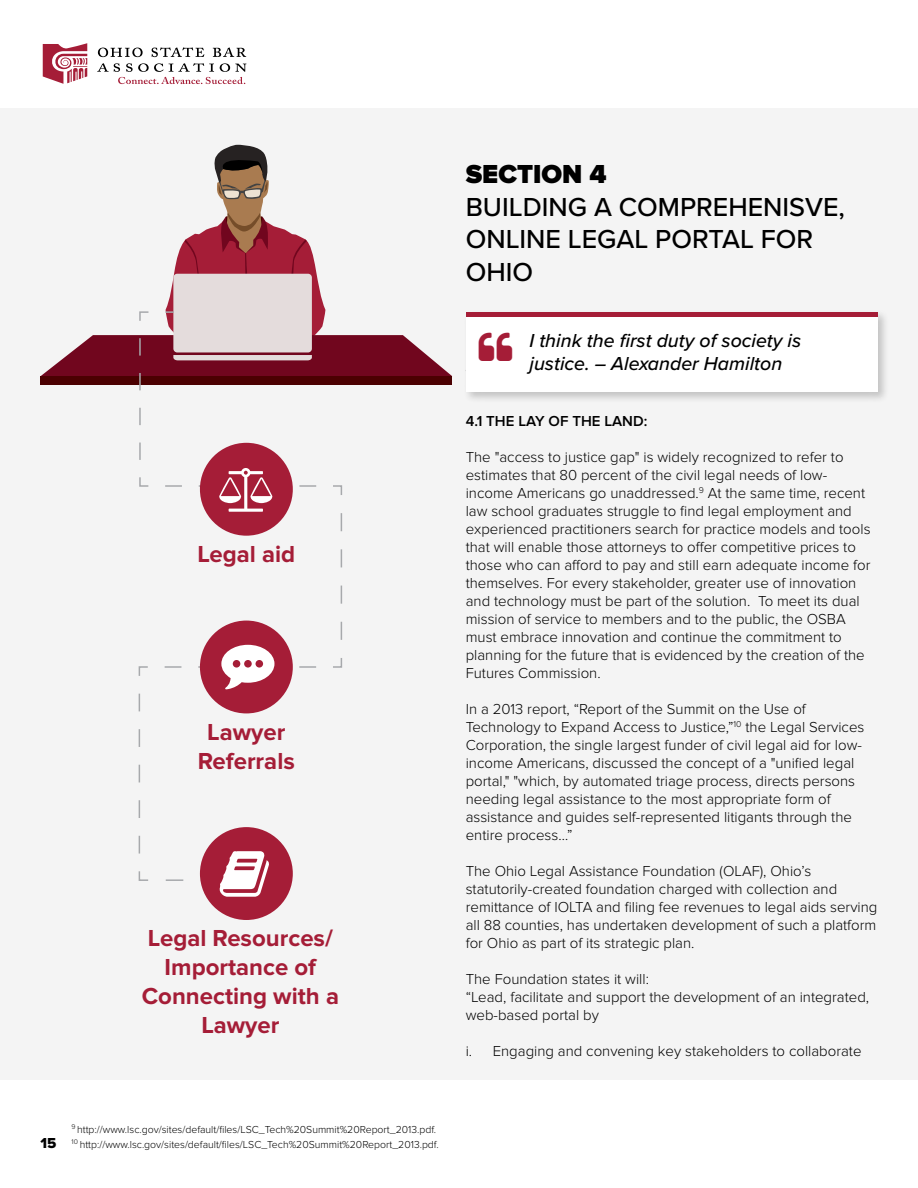
<style>
.page{position:relative;width:918px;height:1188px;background:#fff}
.page>*{position:absolute;margin:0;border:0;box-sizing:border-box;transform-origin:0 0}
.t1{font:500 27px/32.4px "Proxima Nova";color:#000}
.t2{font:900 27px "Proxima Nova";color:#000}
.t3{font:700 24px/28.8px "Proxima Nova";color:#a51d37;text-align:center}
.t4{font:italic 500 19.5px/23.4px "Proxima Nova";color:#000}
.t5{font:300 15px/18px "Proxima Nova";color:#000}
.t6{font:600 15px "Proxima Nova";color:#000}
.t7{font:15px "Proxima Nova Extrabld";color:#000}
.t8{font:300 10.5px/14.4px "Proxima Nova";color:#000}
</style>
<div class="page">
<div style="left:0;top:108px;width:918px;height:972px;background:#f4f4f4"></div>
<svg style="left:42px;top:43px;width:46px;height:41px"></svg>
<svg style="left:98px;top:48px;width:45px;height:9px"></svg>
<svg style="left:152px;top:47px;width:52px;height:10px"></svg>
<svg style="left:213px;top:47px;width:33px;height:10px"></svg>
<svg style="left:97px;top:63px;width:149px;height:21px"></svg>
<div style="left:464px;top:310px;width:426px;height:93px;background:#000;opacity:.2"></div>
<div style="left:466px;top:312px;width:412px;height:6px;background:#a51d37"></div>
<div style="left:466px;top:318px;width:412px;height:74px;background:#fff"></div>
<div style="left:200px;top:827px;width:93px;height:93px;background:#a51d37;border-radius:50%"></div>
<svg style="left:40px;top:145px;width:412px;height:752px"></svg>
<h2 class="t3" style="left:197px;top:540px;width:100px">Legal aid</h2>
<h2 class="t3" style="left:198px;top:718px;width:98px">Lawyer<br>Referrals</h2>
<h2 class="t3" style="left:142px;top:925px;width:199px">Legal Resources/<br>Importance of<br>Connecting with a<br>Lawyer</h2>
<p class="t7" style="left:40px;top:1134px;width:17px">15</p>
<p class="t8" style="left:72px;top:1123px;width:369px"><sup>9</sup> http://www.lsc.gov/sites/default/files/LSC_Tech%20Summit%20Report_2013.pdf.<br><sup>10</sup> http://www.lsc.gov/sites/default/files/LSC_Tech%20Summit%20Report_2013.pdf.</p>
<h1 class="t2" style="left:466px;top:159px;width:142px">SECTION 4</h1>
<h1 class="t1" style="left:466px;top:190px;width:381px">BUILDING A COMPREHENISVE,<br>ONLINE LEGAL PORTAL FOR<br>OHIO</h1>
<h3 class="t4" style="left:466px;top:324px;width:353px">“I think the first duty of society is justice.”</h3>
<h3 class="t4" style="left:466px;top:356px;width:189px">– Alexander Hamilton</h3>
<h3 class="t4" style="left:529px;top:328px;width:273px">I think the first duty of society is justice. – Alexander Hamilton</h3>
<p class="t6" style="left:466px;top:412px;width:183px">4.1 THE LAY OF THE LAND:</p>
<p class="t5" style="left:466px;top:448px;width:406px">The "access to justice gap" is widely recognized to refer to estimates that 80 percent of the civil legal needs of low&shy;income Americans go unaddressed.<sup>9</sup> At the same time, recent law school graduates struggle to find legal employment and experienced practitioners search for practice models and tools that will enable those attorneys to offer competitive prices to those who can afford to pay and still earn adequate income for themselves. For every stakeholder, greater use of innovation and technology must be part of the solution. To meet its dual mission of service to members and to the public, the OSBA must embrace innovation and continue the commitment to planning for the future that is evidenced by the creation of the Futures Commission.</p>
<p class="t5" style="left:466px;top:700px;width:400px">In a 2013 report, “Report of the Summit on the Use of Technology to Expand Access to Justice,”<sup>10</sup> the Legal Services Corporation, the single largest funder of civil legal aid for low&shy;income Americans, discussed the concept of a "unified legal portal," "which, by automated triage process, directs persons needing legal assistance to the most appropriate form of assistance and guides self-represented litigants through the entire process…”</p>
<p class="t5" style="left:466px;top:862px;width:413px">The Ohio Legal Assistance Foundation (OLAF), Ohio’s statutorily-created foundation charged with collection and remittance of IOLTA and filing fee revenues to legal aids serving all 88 counties, has undertaken development of such a platform for Ohio as part of its strategic plan.</p>
<p class="t5" style="left:466px;top:970px;width:405px">The Foundation states it will:<br>“Lead, facilitate and support the development of an integrated, web-based portal by</p>
<p class="t5" style="left:466px;top:1042px;width:397px">i. Engaging and convening key stakeholders to collaborate</p>
</div>
